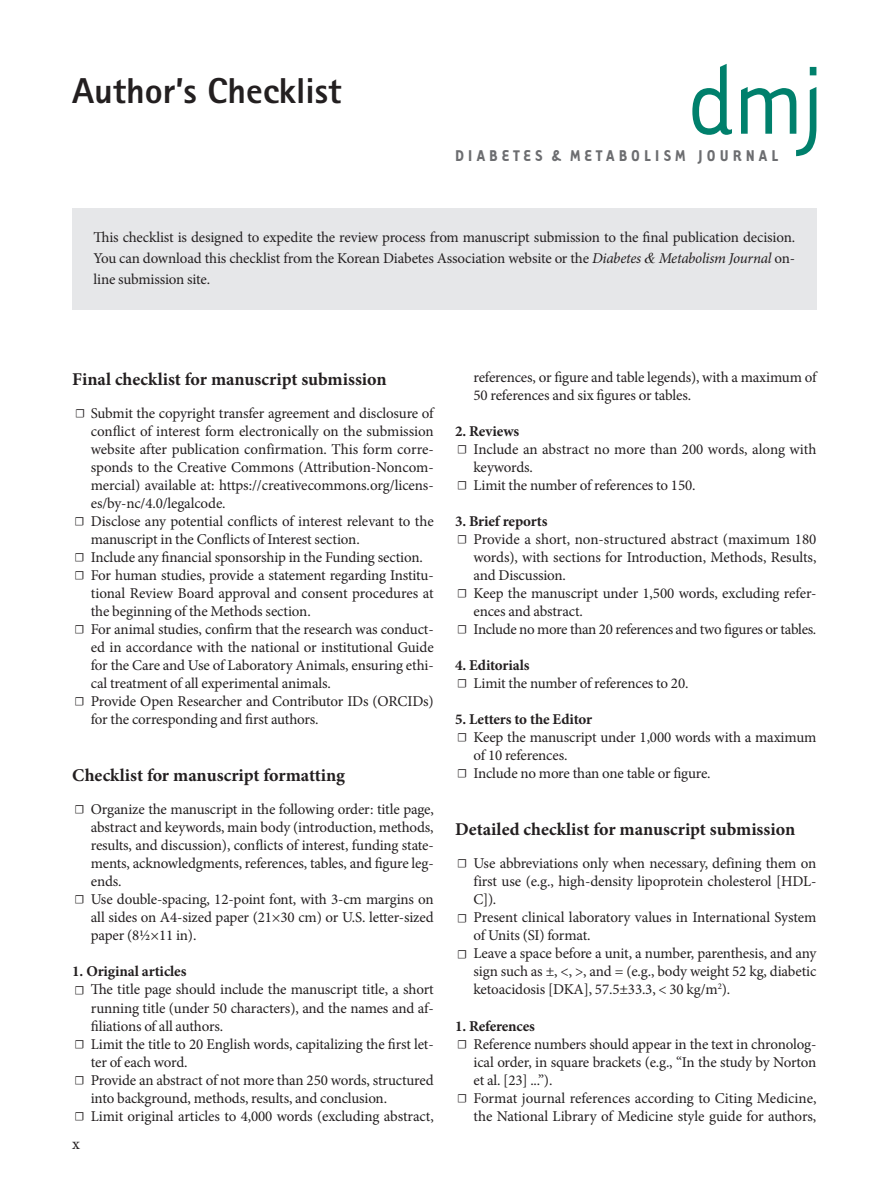
<style>
.page{position:relative;width:893px;height:1191px;background:#fff}
.page>*{position:absolute;margin:0;border:0;box-sizing:border-box;transform-origin:0 0}
.t1{font:800 36px "Rotis Sans Serif Std";color:#231f20}
.소제목1{font:700 18px "Minion Pro";color:#231f20}
.t2{font:700 condensed 18px "Tarzana";letter-spacing:.225em;color:#6c6d70}
.t3{font:16.5px "Minion Pro";color:#231f20}
.본문{font:15px/18px "Minion Pro";letter-spacing:-.01em;color:#231f20;text-align:justify}
.소제목2{font:700 15px "Minion Pro";letter-spacing:-.01em;color:#231f20}
.s1{font-style:italic}
.s2{font-family:"Times New Roman";font-style:italic}
.s3{font-size:12px}
</style>
<div class="page">
<div style="left:72px;top:208px;width:744px;height:101px;background:#e6e7e9"></div>
<svg style="left:692px;top:64px;width:124px;height:92px"></svg>
<p class="t1" style="left:72px;top:68px;width:271px">Author’s Checklist</p>
<p class="t2" style="left:455px;top:144px;width:325px">DIABETES &amp; METABOLISM JOURNAL</p>
<p class="본문" style="left:94px;top:226px;width:703px;line-height:21px">This checklist is designed to expedite the review process from manuscript submission to the final publication decision.<br>You can download this checklist from the Korean Diabetes Association website or the <span class="s1">Diabetes</span> <span class="s2">&amp;</span> <span class="s1">Metabolism Journal</span> on&shy;line submission site.</p>
<p class="소제목1" style="left:72px;top:366px;width:316px">Final checklist for manuscript submission</p>
<p class="본문" style="left:91px;top:404px;width:344px;text-indent:-16px"><span class="s3">☐</span> Submit the copyright transfer agreement and disclosure of conflict of interest form electronically on the submission website after publication confirmation. This form corre&shy;sponds to the Creative Commons (Attribution-Noncom&shy;mercial) available at: https://creativecommons.org/licens&shy;es/by-nc/4.0/legalcode.</p>
<p class="본문" style="left:91px;top:512px;width:344px;text-indent:-16px"><span class="s3">☐</span> Disclose any potential conflicts of interest relevant to the manuscript in the Conflicts of Interest section.</p>
<p class="본문" style="left:75px;top:548px;width:350px"><span class="s3">☐</span> Include any financial sponsorship in the Funding section.</p>
<p class="본문" style="left:91px;top:566px;width:344px;text-indent:-16px"><span class="s3">☐</span> For human studies, provide a statement regarding Institu&shy;tional Review Board approval and consent procedures at the beginning of the Methods section.</p>
<p class="본문" style="left:91px;top:620px;width:344px;text-indent:-16px"><span class="s3">☐</span> For animal studies, confirm that the research was conduct&shy;ed in accordance with the national or institutional Guide for the Care and Use of Laboratory Animals, ensuring ethi&shy;cal treatment of all experimental animals.</p>
<p class="본문" style="left:91px;top:692px;width:344px;text-indent:-16px"><span class="s3">☐</span> Provide Open Researcher and Contributor IDs (ORCIDs) for the corresponding and first authors.</p>
<p class="소제목1" style="left:72px;top:762px;width:274px">Checklist for manuscript formatting</p>
<p class="본문" style="left:91px;top:800px;width:344px;text-indent:-16px"><span class="s3">☐</span> Organize the manuscript in the following order: title page, abstract and keywords, main body (introduction, methods, results, and discussion), conflicts of interest, funding state&shy;ments, acknowledgments, references, tables, and figure leg&shy;ends.</p>
<p class="본문" style="left:91px;top:890px;width:344px;text-indent:-16px"><span class="s3">☐</span> Use double-spacing, 12-point font, with 3-cm margins on all sides on A4-sized paper (21×30 cm) or U.S. letter-sized paper (8½×11 in).</p>
<p class="소제목2" style="left:72px;top:961px;width:116px">1. Original articles</p>
<p class="본문" style="left:91px;top:980px;width:345px;text-indent:-16px"><span class="s3">☐</span> The title page should include the manuscript title, a short running title (under 50 characters), and the names and af&shy;filiations of all authors.</p>
<p class="본문" style="left:91px;top:1034px;width:344px;text-indent:-16px"><span class="s3">☐</span> Limit the title to 20 English words, capitalizing the first let&shy;ter of each word.</p>
<p class="본문" style="left:91px;top:1070px;width:344px;text-indent:-16px"><span class="s3">☐</span> Provide an abstract of not more than 250 words, structured into background, methods, results, and conclusion.</p>
<p class="본문" style="left:75px;top:1106px;width:361px"><span class="s3">☐</span> Limit original articles to 4,000 words (excluding abstract,</p>
<p class="t3" style="left:72px;top:1133px;width:9px">x</p>
<p class="본문" style="left:473px;top:368px;width:345px">references, or figure and table legends), with a maximum of<br>50 references and six figures or tables.</p>
<p class="소제목2" style="left:455px;top:421px;width:66px">2. Reviews</p>
<p class="본문" style="left:473px;top:440px;width:344px;text-indent:-16px"><span class="s3">☐</span> Include an abstract no more than 200 words, along with keywords.</p>
<p class="본문" style="left:457px;top:476px;width:240px"><span class="s3">☐</span> Limit the number of references to 150.</p>
<p class="소제목2" style="left:455px;top:511px;width:94px">3. Brief reports</p>
<p class="본문" style="left:473px;top:530px;width:344px;text-indent:-16px"><span class="s3">☐</span> Provide a short, non-structured abstract (maximum 180 words), with sections for Introduction, Methods, Results, and Discussion.</p>
<p class="본문" style="left:473px;top:584px;width:344px;text-indent:-16px"><span class="s3">☐</span> Keep the manuscript under 1,500 words, excluding refer&shy;ences and abstract.</p>
<p class="본문" style="left:457px;top:620px;width:361px"><span class="s3">☐</span> Include no more than 20 references and two figures or tables.</p>
<p class="소제목2" style="left:455px;top:655px;width:76px">4. Editorials</p>
<p class="본문" style="left:457px;top:674px;width:233px"><span class="s3">☐</span> Limit the number of references to 20.</p>
<p class="소제목2" style="left:455px;top:709px;width:139px">5. Letters to the Editor</p>
<p class="본문" style="left:473px;top:728px;width:344px;text-indent:-16px"><span class="s3">☐</span> Keep the manuscript under 1,000 words with a maximum of 10 references.</p>
<p class="본문" style="left:457px;top:764px;width:255px"><span class="s3">☐</span> Include no more than one table or figure.</p>
<p class="소제목1" style="left:455px;top:816px;width:342px">Detailed checklist for manuscript submission</p>
<p class="본문" style="left:473px;top:854px;width:344px;text-indent:-16px"><span class="s3">☐</span> Use abbreviations only when necessary, defining them on first use (e.g., high-density lipoprotein cholesterol [HDL-C]).</p>
<p class="본문" style="left:473px;top:908px;width:344px;text-indent:-16px"><span class="s3">☐</span> Present clinical laboratory values in International System of Units (SI) format.</p>
<p class="본문" style="left:473px;top:944px;width:344px;text-indent:-16px"><span class="s3">☐</span> Leave a space before a unit, a number, parenthesis, and any sign such as ±, &lt;, &gt;, and = (e.g., body weight 52 kg, diabetic ketoacidosis [DKA], 57.5±33.3, &lt; 30 kg/m<sup>2</sup>).</p>
<p class="소제목2" style="left:455px;top:1015px;width:81px">1. References</p>
<p class="본문" style="left:473px;top:1034px;width:344px;text-indent:-16px"><span class="s3">☐</span> Reference numbers should appear in the text in chronolog&shy;ical order, in square brackets (e.g., “In the study by Norton et al. [23] ...”).</p>
<p class="본문" style="left:457px;top:1088px;width:361px;text-align:right"><span class="s3">☐</span> Format journal references according to Citing Medicine, the National Library of Medicine style guide for authors,</p>
</div>
